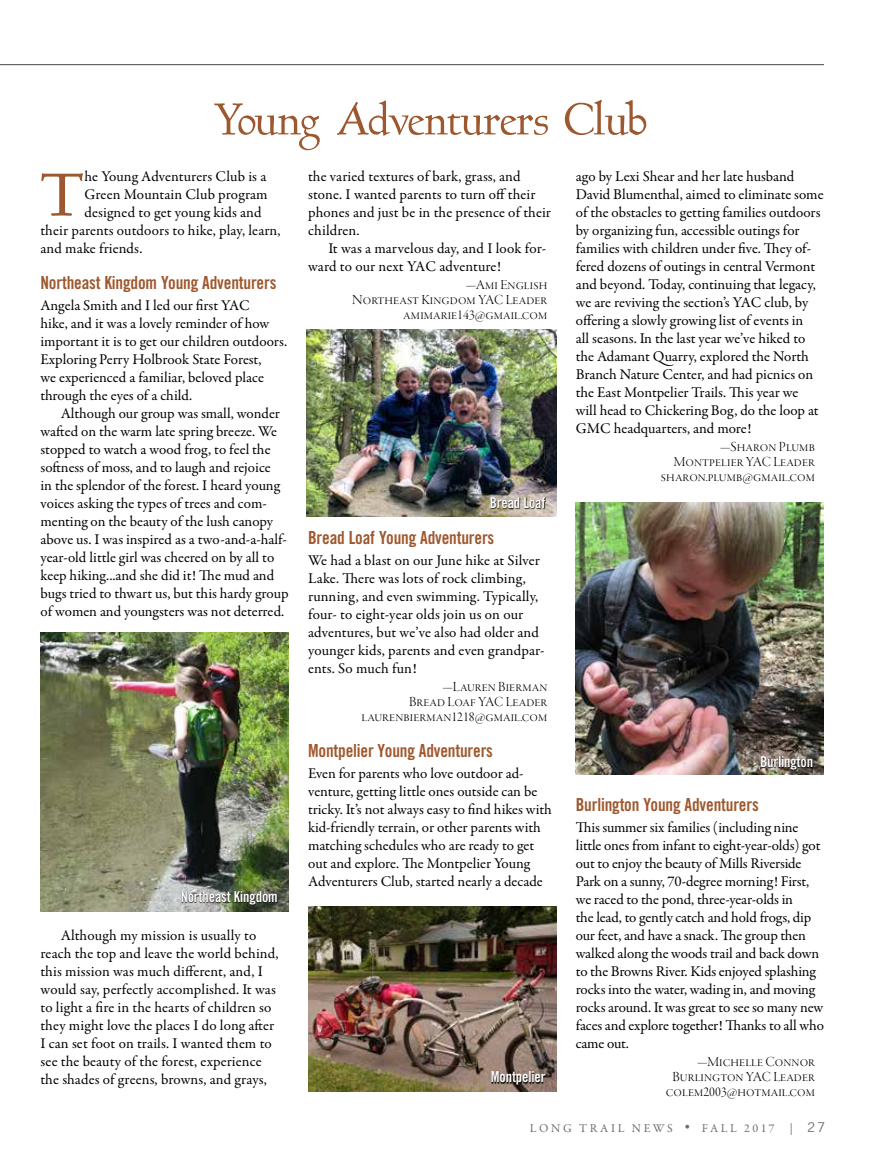
<style>
.page{position:relative;width:878px;height:1161px;background:#fff}
.page>*{position:absolute;margin:0;border:0;box-sizing:border-box;transform-origin:0 0}
.t1{font:73.35px "Goudy Hundred";color:#9e582f;scale:1.05 1}
.t2{font:54px "Goudy Hundred";letter-spacing:-.025em;color:#9e582f}
.t3{font:18px "Trade Gothic Bold Cond Twenty";letter-spacing:-.01em;color:#9e582f;scale:.96 1}
.t4{font:15px/18px "Garamond Premr Pro";letter-spacing:-.005em;color:#000}
.t5{font:15px "Trade Gothic Bold Cond Twenty";letter-spacing:-.01em;color:#fff;scale:.96 1}
.t6{font:14.25px/15px "Garamond Premr Pro Lt Disp";letter-spacing:.01em;color:#000;text-align:right}
.t7{font:12px "Garamond Premr Pro";letter-spacing:.22em;color:#6d6e71}
.s1{font-family:"Trade Gothic LT Std";font-size:13.5px}
</style>
<div class="page">
<hr style="left:0;top:64px;width:824px;height:1px;background:#58595b">
<img style="left:40px;top:632px;width:249px;height:280px">
<img style="left:306px;top:330px;width:250px;height:186px">
<img style="left:308px;top:907px;width:248px;height:184px">
<img style="left:575px;top:503px;width:248px;height:272px">
<svg style="left:181px;top:891px;width:96px;height:15px"></svg>
<svg style="left:489px;top:497px;width:56px;height:13px"></svg>
<svg style="left:490px;top:1071px;width:55px;height:16px"></svg>
<svg style="left:759px;top:756px;width:53px;height:15px"></svg>
<h2 class="t2" style="left:213px;top:100px;width:436px">Young Adventurers Club</h2>
<h1 class="t1" style="left:40px;top:169px;width:43px">T</h1>
<p class="t4" style="left:84px;top:168px;width:183px">he Young Adventurers Club is a</p>
<p class="t4" style="left:84px;top:186px;width:185px">Green Mountain Club program</p>
<p class="t4" style="left:84px;top:204px;width:179px">designed to get young kids and</p>
<p class="t4" style="left:41px;top:222px;width:241px">their parents outdoors to hike, play, learn,</p>
<p class="t4" style="left:41px;top:240px;width:103px">and make friends.</p>
<p class="t3" style="left:40px;top:272px;width:247px">Northeast Kingdom Young Adventurers</p>
<p class="t4" style="left:40px;top:297px;width:248px">Angela Smith and I led our first YAC<br>hike, and it was a lovely reminder of how important it is to get our children outdoors.<br>Exploring Perry Holbrook State Forest,<br>we experienced a familiar, beloved place through the eyes of a child.</p>
<p class="t4" style="left:40px;top:405px;width:249px;text-indent:20px">Although our group was small, wonder wafted on the warm late spring breeze. We stopped to watch a wood frog, to feel the softness of moss, and to laugh and rejoice<br>in the splendor of the forest. I heard young voices asking the types of trees and com&shy;menting on the beauty of the lush canopy above us. I was inspired as a two-and-a-half&shy;year-old little girl was cheered on by all to keep hiking...and she did it! The mud and bugs tried to thwart us, but this hardy group of women and youngsters was not deterred.</p>
<p class="t5" style="left:181px;top:887px;width:103px">Northeast Kingdom</p>
<p class="t4" style="left:40px;top:927px;width:240px;text-indent:20px">Although my mission is usually to reach the top and leave the world behind, this mission was much different, and, I would say, perfectly accomplished. It was to light a fire in the hearts of children so they might love the places I do long after I can set foot on trails. I wanted them to see the beauty of the forest, experience the shades of greens, browns, and grays,</p>
<p class="t4" style="left:308px;top:168px;width:244px">the varied textures of bark, grass, and stone. I wanted parents to turn off their phones and just be in the presence of their children.</p>
<p class="t4" style="left:308px;top:240px;width:240px;text-indent:20px">It was a marvelous day, and I look for&shy;ward to our next YAC adventure!</p>
<p class="t6" style="left:352px;top:278px;width:196px">—Ami English<br>Northeast Kingdom YAC Leader amimarie143@gmail.com</p>
<p class="t5" style="left:489px;top:493px;width:60px">Bread Loaf</p>
<p class="t3" style="left:308px;top:527px;width:195px">Bread Loaf Young Adventurers</p>
<p class="t4" style="left:308px;top:552px;width:238px">We had a blast on our June hike at Silver Lake. There was lots of rock climbing, running, and even swimming. Typically, four- to eight-year olds join us on our adventures, but we’ve also had older and younger kids, parents and even grandpar&shy;ents. So much fun!</p>
<p class="t6" style="left:361px;top:680px;width:187px">—Lauren Bierman<br>Bread Loaf YAC Leader laurenbierman1218@gmail.com</p>
<p class="t3" style="left:308px;top:740px;width:194px">Montpelier Young Adventurers</p>
<p class="t4" style="left:308px;top:765px;width:245px">Even for parents who love outdoor ad&shy;venture, getting little ones outside can be tricky. It’s not always easy to find hikes with kid-friendly terrain, or other parents with matching schedules who are ready to get out and explore. The Montpelier Young Adventurers Club, started nearly a decade</p>
<p class="t5" style="left:491px;top:1068px;width:58px">Montpelier</p>
<p class="t4" style="left:575px;top:168px;width:249px">ago by Lexi Shear and her late husband David Blumenthal, aimed to eliminate some of the obstacles to getting families outdoors by organizing fun, accessible outings for families with children under five. They of&shy;fered dozens of outings in central Vermont and beyond. Today, continuing that legacy, we are reviving the section’s YAC club, by offering a slowly growing list of events in<br>all seasons. In the last year we’ve hiked to the Adamant Quarry, explored the North Branch Nature Center, and had picnics on the East Montpelier Trails. This year we<br>will head to Chickering Bog, do the loop at GMC headquarters, and more!</p>
<p class="t6" style="left:661px;top:440px;width:155px">—Sharon Plumb<br>Montpelier YAC Leader sharon.plumb@gmail.com</p>
<p class="t5" style="left:760px;top:752px;width:57px">Burlington</p>
<p class="t3" style="left:575px;top:794px;width:192px">Burlington Young Adventurers</p>
<p class="t4" style="left:575px;top:819px;width:250px">This summer six families (including nine little ones from infant to eight-year-olds) got out to enjoy the beauty of Mills Riverside Park on a sunny, 70-degree morning! First, we raced to the pond, three-year-olds in<br>the lead, to gently catch and hold frogs, dip our feet, and have a snack. The group then walked along the woods trail and back down to the Browns River. Kids enjoyed splashing rocks into the water, wading in, and moving rocks around. It was great to see so many new faces and explore together! Thanks to all who came out.</p>
<p class="t6" style="left:666px;top:1055px;width:150px">—Michelle Connor<br>Burlington YAC Leader colem2003@hotmail.com</p>
<p class="t7" style="left:530px;top:1121px;width:297px">LONG TRAIL NEWS • FALL 2017 | <span class="s1">27</span></p>
</div>
